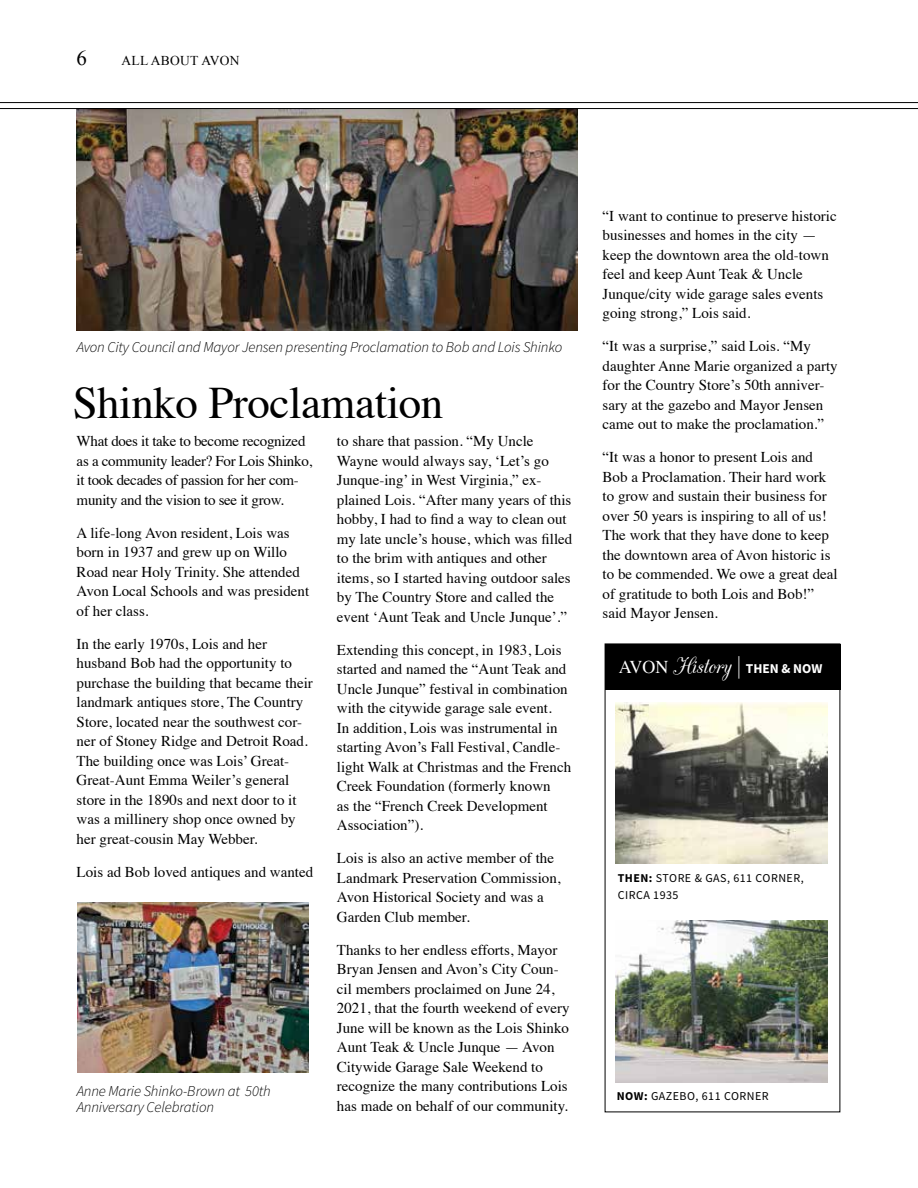
<style>
.page{position:relative;width:918px;height:1188px;background:#fff}
.page>*{position:absolute;margin:0;border:0;box-sizing:border-box;transform-origin:0 0}
.t1{font:45px "Times";letter-spacing:-.01em;color:#000}
.t2{font:21px "Times New Roman";color:#000}
.t3{font:15px/19.5px "Times";color:#000}
.t4{font:15px/19.5px "Times";letter-spacing:-.02em;color:#000}
.t5{font:italic 300 15px/16.5px "Source Sans Pro";letter-spacing:-.01em;color:#000}
.t6{font:700 13.5px "Source Sans Pro";color:#fff}
.t7{font:13.5px "Times New Roman";letter-spacing:.02em;color:#000}
.t8{font:12px/16.5px "Source Sans Pro";letter-spacing:.04em;color:#000}
.s1{font-family:"Times";font-weight:400;font-size:18px}
.s2{font-family:"CAC Champagne";font-weight:400;font-size:27px}
.s3{font-weight:300;font-size:22.5px}
.s4{font-weight:700}
</style>
<div class="page">
<img style="left:76px;top:109px;width:502px;height:221px">
<hr style="left:0;top:108px;width:918px;height:1px;background:#000">
<hr style="left:0;top:102px;width:918px;height:1px;background:#000">
<div style="left:605px;top:644px;width:236px;height:45px;background:#000"></div>
<img style="left:78px;top:903px;width:231px;height:169px">
<img style="left:616px;top:702px;width:212px;height:162px">
<img style="left:616px;top:920px;width:212px;height:163px">
<h2 class="t2" style="left:77px;top:43px;width:12px">6</h2>
<p class="t7" style="left:122px;top:51px;width:120px">ALL ABOUT AVON</p>
<p class="t5" style="left:77px;top:339px;width:487px">Avon City Council and Mayor Jensen presenting Proclamation to Bob and Lois Shinko</p>
<h1 class="t1" style="left:73px;top:361px;width:372px">Shinko Proclamation</h1>
<p class="t4" style="left:77px;top:430px;width:237px">What does it take to become recognized as a community leader? For Lois Shinko, it took decades of passion for her com&shy;munity and the vision to see it grow.</p>
<p class="t3" style="left:77px;top:522px;width:234px">A life-long Avon resident, Lois was born in 1937 and grew up on Willo<br>Road near Holy Trinity. She attended<br>Avon Local Schools and was president of her class.</p>
<p class="t3" style="left:77px;top:633px;width:238px">In the early 1970s, Lois and her husband Bob had the opportunity to purchase the building that became their landmark antiques store, The Country Store, located near the southwest cor&shy;ner of Stoney Ridge and Detroit Road.<br>The building once was Lois’ Great-Great-Aunt Emma Weiler’s general store in the 1890s and next door to it was a millinery shop once owned by her great-cousin May Webber.</p>
<p class="t3" style="left:77px;top:861px;width:238px">Lois ad Bob loved antiques and wanted</p>
<p class="t5" style="left:77px;top:1083px;width:196px">Anne Marie Shinko-Brown at 50th<br>Anniversary Celebration</p>
<p class="t3" style="left:337px;top:430px;width:237px">to share that passion. “My Uncle Wayne would always say, ‘Let’s go Junque-ing’ in West Virginia,” ex&shy;plained Lois. “After many years of this hobby, I had to find a way to clean out my late uncle’s house, which was filled to the brim with antiques and other items, so I started having outdoor sales by The Country Store and called the event ‘Aunt Teak and Uncle Junque’.”</p>
<p class="t3" style="left:337px;top:639px;width:236px">Extending this concept, in 1983, Lois started and named the “Aunt Teak and Uncle Junque” festival in combination with the citywide garage sale event.<br>In addition, Lois was instrumental in starting Avon’s Fall Festival, Candle&shy;light Walk at Christmas and the French Creek Foundation (formerly known<br>as the “French Creek Development Association”).</p>
<p class="t3" style="left:337px;top:847px;width:225px">Lois is also an active member of the<br>Landmark Preservation Commission,<br>Avon Historical Society and was a<br>Garden Club member.</p>
<p class="t3" style="left:337px;top:939px;width:234px">Thanks to her endless efforts, Mayor Bryan Jensen and Avon’s City Coun&shy;cil members proclaimed on June 24, 2021, that the fourth weekend of every June will be known as the Lois Shinko Aunt Teak &amp; Uncle Junque — Avon Citywide Garage Sale Weekend to recognize the many contributions Lois has made on behalf of our community.</p>
<p class="t3" style="left:603px;top:205px;width:236px">“I want to continue to preserve historic businesses and homes in the city — keep the downtown area the old-town feel and keep Aunt Teak &amp; Uncle Junque/city wide garage sales events going strong,” Lois said.</p>
<p class="t3" style="left:603px;top:335px;width:237px">“It was a surprise,” said Lois. “My daughter Anne Marie organized a party for the Country Store’s 50th anniver&shy;sary at the gazebo and Mayor Jensen came out to make the proclamation.”</p>
<p class="t3" style="left:603px;top:446px;width:237px">“It was a honor to present Lois and Bob a Proclamation. Their hard work to grow and sustain their business for over 50 years is inspiring to all of us!<br>The work that they have done to keep the downtown area of Avon historic is to be commended. We owe a great deal of gratitude to both Lois and Bob!” said Mayor Jensen.</p>
<p class="t6" style="left:619px;top:659px;width:205px"><span class="s1">AVON</span> <span class="s2">History</span> <span class="s3">|</span> THEN &amp; NOW</p>
<p class="t8" style="left:618px;top:870px;width:187px"><span class="s4">THEN:</span> STORE &amp; GAS, 611 CORNER,<br>CIRCA 1935</p>
<p class="t8" style="left:617px;top:1087px;width:154px"><span class="s4">NOW:</span> GAZEBO, 611 CORNER</p>
</div>
